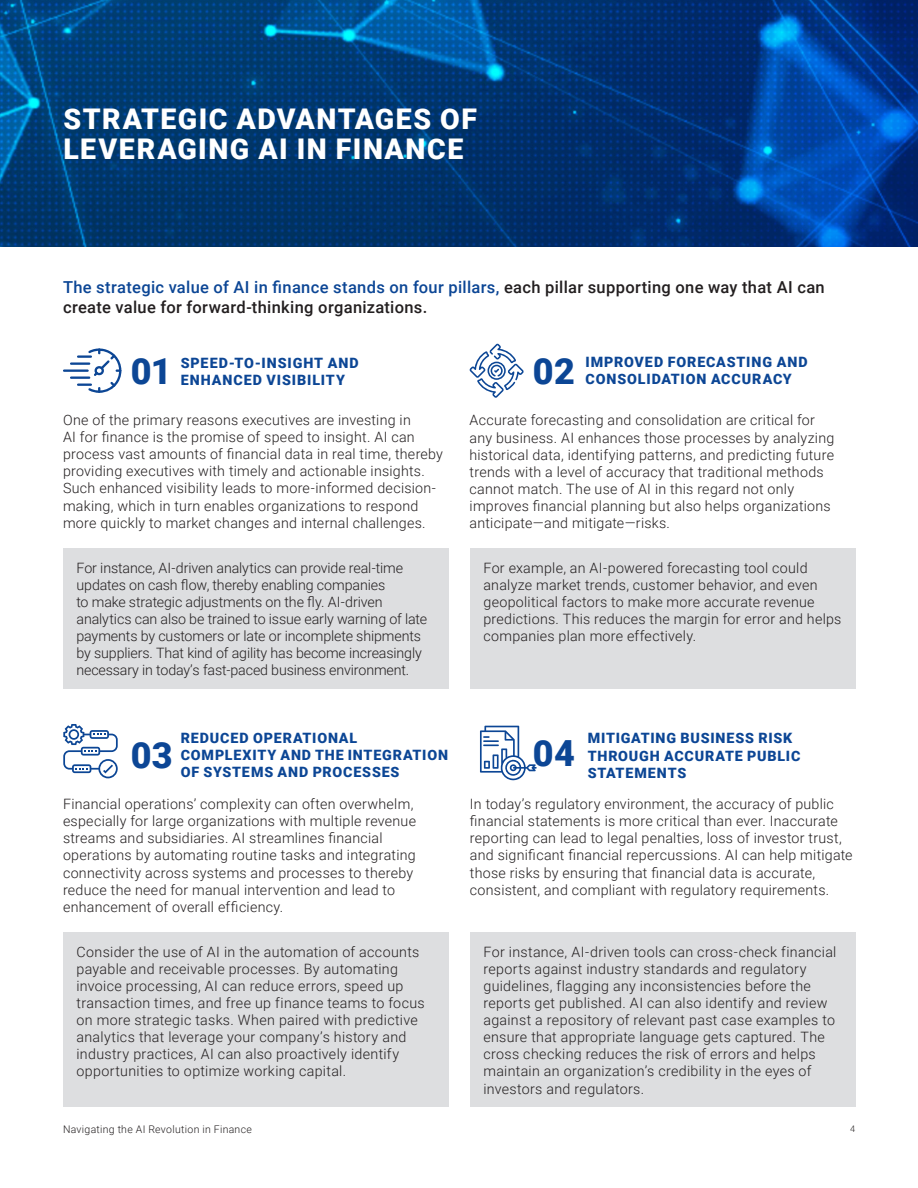
<style>
.page{position:relative;width:918px;height:1188px;background:#fff}
.page>*{position:absolute;margin:0;border:0;box-sizing:border-box;transform-origin:0 0}
.Body{font:900 36px "Roboto";letter-spacing:.01em;color:#0c4695}
.Intro_text{font:900 28.5px/30px "Roboto";letter-spacing:.055em;color:#fff}
.Intro_text-2{font:500 16.5px/19.8px "Roboto";letter-spacing:.02em;color:#231f20}
.Body-2{font:300 14.25px/17.1px "Roboto";letter-spacing:.02em;color:#231f20}
.Body-3{font:300 14.25px/17.1px "Roboto";letter-spacing:-.01em;color:#231f20}
.Body-4{font:900 14.25px/17.1px "Roboto";letter-spacing:.06em;color:#0c4695}
.t1{font:300 10.5px "Roboto";letter-spacing:.03em;color:#231f20}
.t2{font:300 9px "Roboto";color:#231f20}
.s1{color:#0c4695}
</style>
<div class="page">
<div style="left:63px;top:549px;width:385px;height:140px;background:#dddee0"></div>
<div style="left:63px;top:933px;width:385px;height:174px;background:#dddee0"></div>
<div style="left:470px;top:549px;width:385px;height:140px;background:#dddee0"></div>
<hr style="left:70px;top:377px;width:20px;height:2px;background:#0c4695">
<hr style="left:70px;top:362px;width:20px;height:3px;background:#0c4695">
<hr style="left:63px;top:369px;width:26px;height:3px;background:#0c4695">
<svg style="left:77px;top:348px;width:45px;height:45px"></svg>
<svg style="left:63px;top:724px;width:55px;height:54px"></svg>
<svg style="left:480px;top:726px;width:57px;height:55px"></svg>
<svg style="left:469px;top:344px;width:55px;height:54px"></svg>
<img style="left:0;top:0;width:918px;height:246px">
<div style="left:470px;top:933px;width:385px;height:174px;background:#dddee0"></div>
<p class="Intro_text" style="left:64px;top:103px;width:415px">STRATEGIC ADVANTAGES OF<br>LEVERAGING AI IN FINANCE</p>
<p class="Intro_text-2" style="left:63px;top:276px;width:763px"><span class="s1">The strategic value of AI in finance stands on four pillars,</span> each pillar supporting one way that AI can create value for forward-thinking organizations.</p>
<p class="Body" style="left:131px;top:346px;width:43px">01</p>
<p class="Body-4" style="left:181px;top:354px;width:179px">SPEED-TO-INSIGHT AND<br>ENHANCED VISIBILITY</p>
<p class="Body" style="left:533px;top:346px;width:44px">02</p>
<p class="Body-4" style="left:585px;top:353px;width:224px">IMPROVED FORECASTING AND</p>
<p class="Body-4" style="left:585px;top:370px;width:208px">CONSOLIDATION ACCURACY</p>
<p class="Body-2" style="left:63px;top:411px;width:382px">One of the primary reasons executives are investing in<br>AI for finance is the promise of speed to insight. AI can process vast amounts of financial data in real time, thereby providing executives with timely and actionable insights.<br>Such enhanced visibility leads to more-informed decision&shy;making, which in turn enables organizations to respond more quickly to market changes and internal challenges.</p>
<p class="Body-2" style="left:470px;top:411px;width:366px">Accurate forecasting and consolidation are critical for any business. AI enhances those processes by analyzing historical data, identifying patterns, and predicting future trends with a level of accuracy that traditional methods cannot match. The use of AI in this regard not only improves financial planning but also helps organizations anticipate—and mitigate—risks.</p>
<p class="Body-3" style="left:76px;top:559px;width:352px">For instance, AI-driven analytics can provide real-time updates on cash flow, thereby enabling companies<br>to make strategic adjustments on the fly. AI-driven analytics can also be trained to issue early warning of late payments by customers or late or incomplete shipments by suppliers. That kind of agility has become increasingly necessary in today’s fast-paced business environment.</p>
<p class="Body" style="left:131px;top:730px;width:44px">03</p>
<p class="Body-4" style="left:181px;top:729px;width:269px">REDUCED OPERATIONAL<br>COMPLEXITY AND THE INTEGRATION<br>OF SYSTEMS AND PROCESSES</p>
<p class="Body-2" style="left:63px;top:795px;width:355px">Financial operations’ complexity can often overwhelm, especially for large organizations with multiple revenue streams and subsidiaries. AI streamlines financial operations by automating routine tasks and integrating connectivity across systems and processes to thereby reduce the need for manual intervention and lead to enhancement of overall efficiency.</p>
<p class="Body-2" style="left:76px;top:943px;width:350px">Consider the use of AI in the automation of accounts payable and receivable processes. By automating invoice processing, AI can reduce errors, speed up transaction times, and free up finance teams to focus on more strategic tasks. When paired with predictive analytics that leverage your company’s history and industry practices, AI can also proactively identify opportunities to optimize working capital.</p>
<p class="Body-2" style="left:483px;top:559px;width:360px">For example, an AI-powered forecasting tool could analyze market trends, customer behavior, and even geopolitical factors to make more accurate revenue predictions. This reduces the margin for error and helps companies plan more effectively.</p>
<p class="Body" style="left:533px;top:728px;width:44px">04</p>
<p class="Body-4" style="left:588px;top:729px;width:214px">MITIGATING BUSINESS RISK<br>THROUGH ACCURATE PUBLIC<br>STATEMENTS</p>
<p class="Body-2" style="left:470px;top:795px;width:384px">In today’s regulatory environment, the accuracy of public financial statements is more critical than ever. Inaccurate reporting can lead to legal penalties, loss of investor trust, and significant financial repercussions. AI can help mitigate those risks by ensuring that financial data is accurate, consistent, and compliant with regulatory requirements.</p>
<p class="Body-2" style="left:483px;top:943px;width:355px">For instance, AI-driven tools can cross-check financial reports against industry standards and regulatory guidelines, flagging any inconsistencies before the reports get published. AI can also identify and review against a repository of relevant past case examples to ensure that appropriate language gets captured. The cross checking reduces the risk of errors and helps maintain an organization’s credibility in the eyes of investors and regulators.</p>
<p class="t1" style="left:63px;top:1122px;width:190px">Navigating the AI Revolution in Finance</p>
<p class="t2" style="left:850px;top:1122px;width:6px">4</p>
</div>
